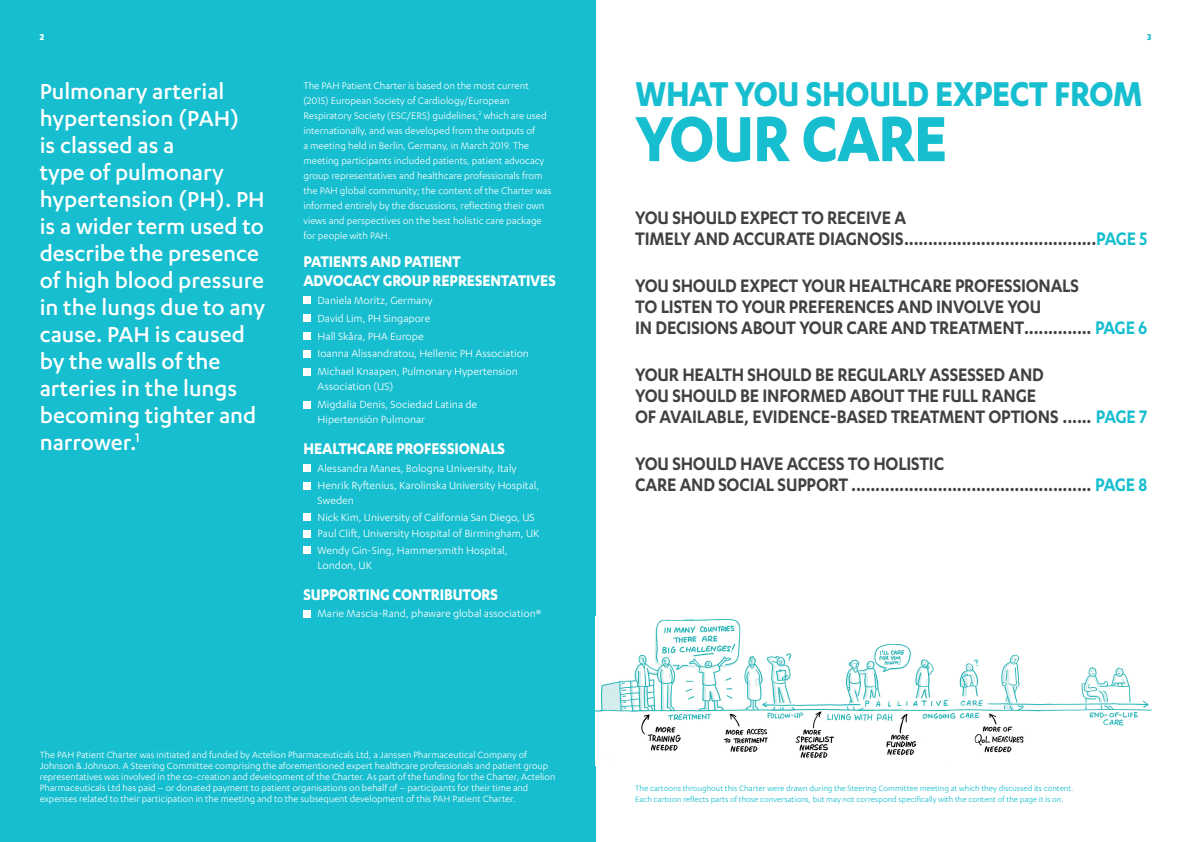
<style>
.page{position:relative;width:1191px;height:842px;background:#fff}
.page>*{position:absolute;margin:0;border:0;box-sizing:border-box;transform-origin:0 0}
.t1{font:700 74px "Karbon";letter-spacing:-.02em;color:#16becf;scale:.9 1}
.t2{font:700 40px "Karbon";letter-spacing:-.015em;color:#16becf;scale:.9 1}
.t3{font:500 25px/27px "Karbon";color:#fff}
.t4{font:600 21px/21px "Karbon";letter-spacing:-.01em;color:#414042;scale:.9 1}
.t5{font:700 18px/19px "Karbon";letter-spacing:-.01em;color:#fff;scale:.9 1}
.t6{font:12px/17.8px "Karbon";color:#fff}
.t7{font:11px/15px "Karbon";color:#fff}
.t8{font:10.5px/11px "Karbon";color:#fff}
.t9{font:700 10px "Karbon";color:#fff}
.t10{font:700 10px "Karbon";color:#16becf}
.t11{font:9px/11px "Karbon";color:#16becf}
.s1{color:#16becf}
</style>
<div class="page">
<div style="left:0;top:0;width:595px;height:842px;background:#16becf"></div>
<img style="left:595px;top:618px;width:556px;height:140px">
<div style="left:303px;top:297px;width:7px;height:7px;background:#fff"></div>
<div style="left:303px;top:315px;width:7px;height:7px;background:#fff"></div>
<div style="left:303px;top:332px;width:7px;height:8px;background:#fff"></div>
<div style="left:303px;top:350px;width:7px;height:7px;background:#fff"></div>
<div style="left:303px;top:368px;width:7px;height:7px;background:#fff"></div>
<div style="left:303px;top:401px;width:7px;height:7px;background:#fff"></div>
<div style="left:303px;top:464px;width:7px;height:8px;background:#fff"></div>
<div style="left:303px;top:482px;width:7px;height:7px;background:#fff"></div>
<div style="left:303px;top:514px;width:7px;height:7px;background:#fff"></div>
<div style="left:303px;top:530px;width:7px;height:7px;background:#fff"></div>
<div style="left:303px;top:547px;width:7px;height:7px;background:#fff"></div>
<div style="left:303px;top:610px;width:7px;height:7px;background:#fff"></div>
<p class="t9" style="left:40px;top:31px;width:6px">2</p>
<p class="t10" style="left:1147px;top:31px;width:6px">3</p>
<p class="t3" style="left:40px;top:77px;width:227px">Pulmonary arterial hypertension (PAH)<br>is classed as a<br>type of pulmonary hypertension (PH). PH is a wider term used to describe the presence of high blood pressure in the lungs due to any cause. PAH is caused by the walls of the arteries in the lungs becoming tighter and narrower.<sup>1</sup></p>
<p class="t7" style="left:303px;top:78px;width:249px">The PAH Patient Charter is based on the most current (2015) European Society of Cardiology/European Respiratory Society (ESC/ERS) guidelines,<sup>2</sup> which are used internationally, and was developed from the outputs of<br>a meeting held in Berlin, Germany, in March 2019. The meeting participants included patients, patient advocacy group representatives and healthcare professionals from the PAH global community; the content of the Charter was informed entirely by the discussions, reflecting their own views and perspectives on the best holistic care package for people with PAH.</p>
<h3 class="t5" style="left:303px;top:251px;width:282px">PATIENTS AND PATIENT<br>ADVOCACY GROUP REPRESENTATIVES</h3>
<p class="t6" style="left:317px;top:291px;width:213px">Daniela Moritz, Germany<br>David Lim, PH Singapore<br>Hall Skåra, PHA Europe<br>Ioanna Alissandratou, Hellenic PH Association<br>Michael Knaapen, Pulmonary Hypertension</p>
<p class="t6" style="left:317px;top:377px;width:161px">Association (US)<br>Migdalia Denis, Sociedad Latina de</p>
<p class="t6" style="left:317px;top:410px;width:109px">Hipertensión Pulmonar</p>
<h3 class="t5" style="left:303px;top:439px;width:225px">HEALTHCARE PROFESSIONALS</h3>
<p class="t6" style="left:317px;top:459px;width:223px">Alessandra Manes, Bologna University, Italy<br>Henrik Ryftenius, Karolinska University Hospital,</p>
<p class="t6" style="left:317px;top:492px;width:223px;line-height:16.4px">Sweden<br>Nick Kim, University of California San Diego, US Paul Clift, University Hospital of Birmingham, UK Wendy Gin-Sing, Hammersmith Hospital,</p>
<p class="t6" style="left:317px;top:556px;width:56px">London, UK</p>
<h3 class="t5" style="left:303px;top:584px;width:218px">SUPPORTING CONTRIBUTORS</h3>
<p class="t6" style="left:317px;top:604px;width:225px">Marie Mascia-Rand, phaware global association®</p>
<p class="t8" style="left:40px;top:749px;width:517px">The PAH Patient Charter was initiated and funded by Actelion Pharmaceuticals Ltd, a Janssen Pharmaceutical Company of Johnson &amp; Johnson. A Steering Committee comprising the aforementioned expert healthcare professionals and patient group representatives was involved in the co-creation and development of the Charter. As part of the funding for the Charter, Actelion Pharmaceuticals Ltd has paid – or donated payment to patient organisations on behalf of – participants for their time and expenses related to their participation in the meeting and to the subsequent development of this PAH Patient Charter.</p>
<h2 class="t2" style="left:635px;top:71px;width:565px">WHAT YOU SHOULD EXPECT FROM</h2>
<h1 class="t1" style="left:635px;top:96px;width:348px">YOUR CARE</h1>
<h3 class="t4" style="left:635px;top:206px;width:570px">YOU SHOULD EXPECT TO RECEIVE A<br>TIMELY AND ACCURATE DIAGNOSIS........................................<span class="s1">PAGE 5</span></h3>
<h3 class="t4" style="left:635px;top:274px;width:570px">YOU SHOULD EXPECT YOUR HEALTHCARE PROFESSIONALS<br>TO LISTEN TO YOUR PREFERENCES AND INVOLVE YOU<br>IN DECISIONS ABOUT YOUR CARE AND TREATMENT.............. <span class="s1">PAGE 6</span></h3>
<h3 class="t4" style="left:635px;top:363px;width:570px">YOUR HEALTH SHOULD BE REGULARLY ASSESSED AND<br>YOU SHOULD BE INFORMED ABOUT THE FULL RANGE<br>OF AVAILABLE, EVIDENCE-BASED TREATMENT OPTIONS ...... <span class="s1">PAGE 7</span></h3>
<h3 class="t4" style="left:635px;top:452px;width:570px">YOU SHOULD HAVE ACCESS TO HOLISTIC<br>CARE AND SOCIAL SUPPORT .................................................. <span class="s1">PAGE 8</span></h3>
<p class="t11" style="left:635px;top:783px;width:440px">The cartoons throughout this Charter were drawn during the Steering Committee meeting at which they discussed its content.<br>Each cartoon reflects parts of those conversations, but may not correspond specifically with the content of the page it is on.</p>
</div>
